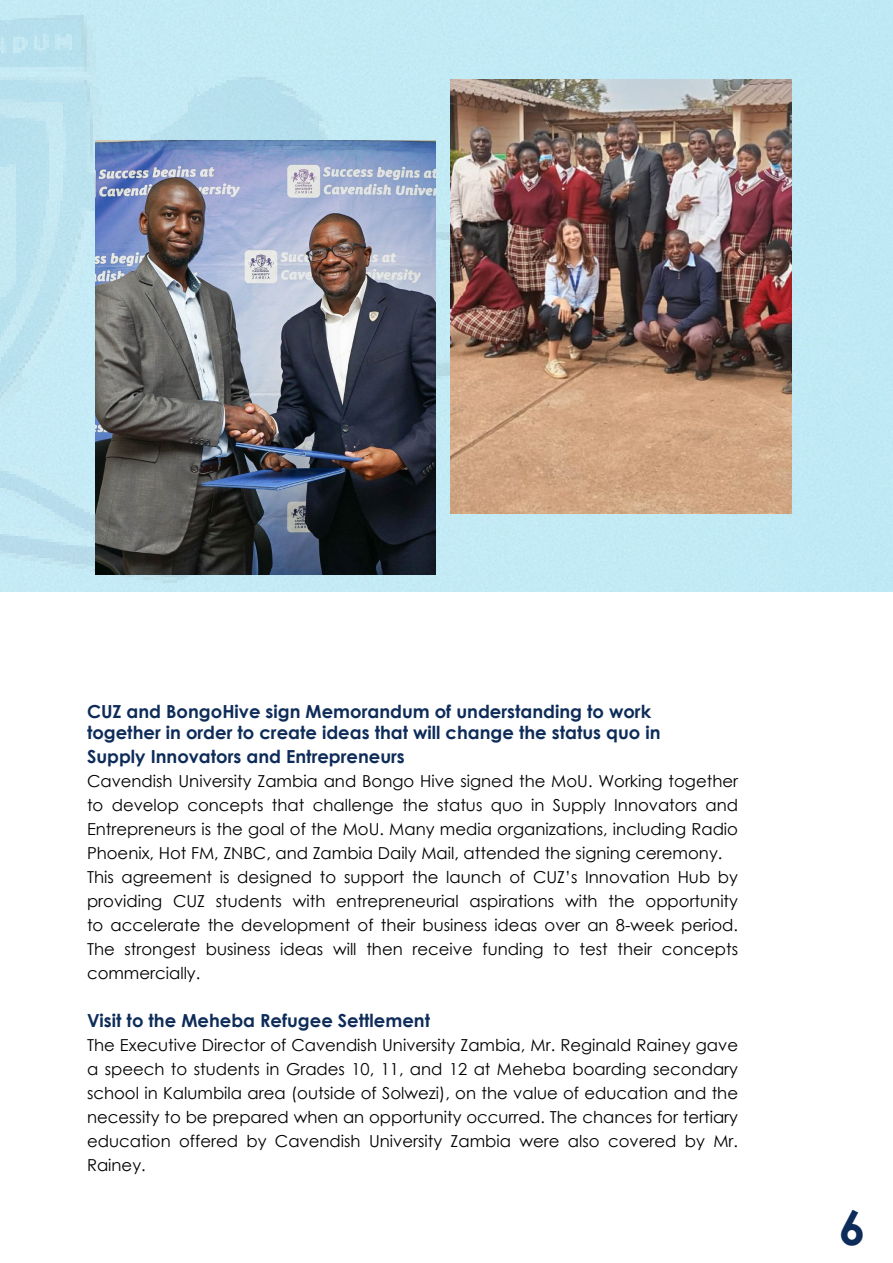
<style>
.page{position:relative;width:893px;height:1263px;background:#fff}
.page>*{position:absolute;margin:0;border:0;box-sizing:border-box;transform-origin:0 0}
.t1{font:700 48px "Century Gothic";color:#0e2c59}
.t2{font:700 18px/21.6px "Century Gothic";color:#0e2c59}
.t3{font:16.5px/24px "Century Gothic";color:#000;text-align:justify}
</style>
<div class="page">
<div style="left:619px;top:0;width:274px;height:591px;background:#c0e9f5"></div>
<img style="left:0;top:0;width:619px;height:592px">
<img style="left:95px;top:141px;width:341px;height:434px">
<img style="left:451px;top:79px;width:340px;height:434px">
<p class="t2" style="left:87px;top:699px;width:575px">CUZ and BongoHive sign Memorandum of understanding to work together in order to create ideas that will change the status quo in</p>
<p class="t2" style="left:87px;top:745px;width:319px">Supply Innovators and Entrepreneurs</p>
<p class="t3" style="left:87px;top:769px;width:653px">Cavendish University Zambia and Bongo Hive signed the MoU. Working together to develop concepts that challenge the status quo in Supply Innovators and Entrepreneurs is the goal of the MoU. Many media organizations, including Radio Phoenix, Hot FM, ZNBC, and Zambia Daily Mail, attended the signing ceremony.</p>
<p class="t3" style="left:87px;top:865px;width:653px">This agreement is designed to support the launch of CUZ’s Innovation Hub by providing CUZ students with entrepreneurial aspirations with the opportunity to accelerate the development of their business ideas over an 8-week period.<br>The strongest business ideas will then receive funding to test their concepts commercially.</p>
<p class="t2" style="left:87px;top:1009px;width:345px">Visit to the Meheba Refugee Settlement</p>
<p class="t3" style="left:87px;top:1033px;width:653px">The Executive Director of Cavendish University Zambia, Mr. Reginald Rainey gave a speech to students in Grades 10, 11, and 12 at Meheba boarding secondary school in Kalumbila area (outside of Solwezi), on the value of education and the necessity to be prepared when an opportunity occurred. The chances for tertiary education offered by Cavendish University Zambia were also covered by Mr.<br>Rainey.</p>
<p class="t1" style="left:839px;top:1191px;width:28px">6</p>
</div>
